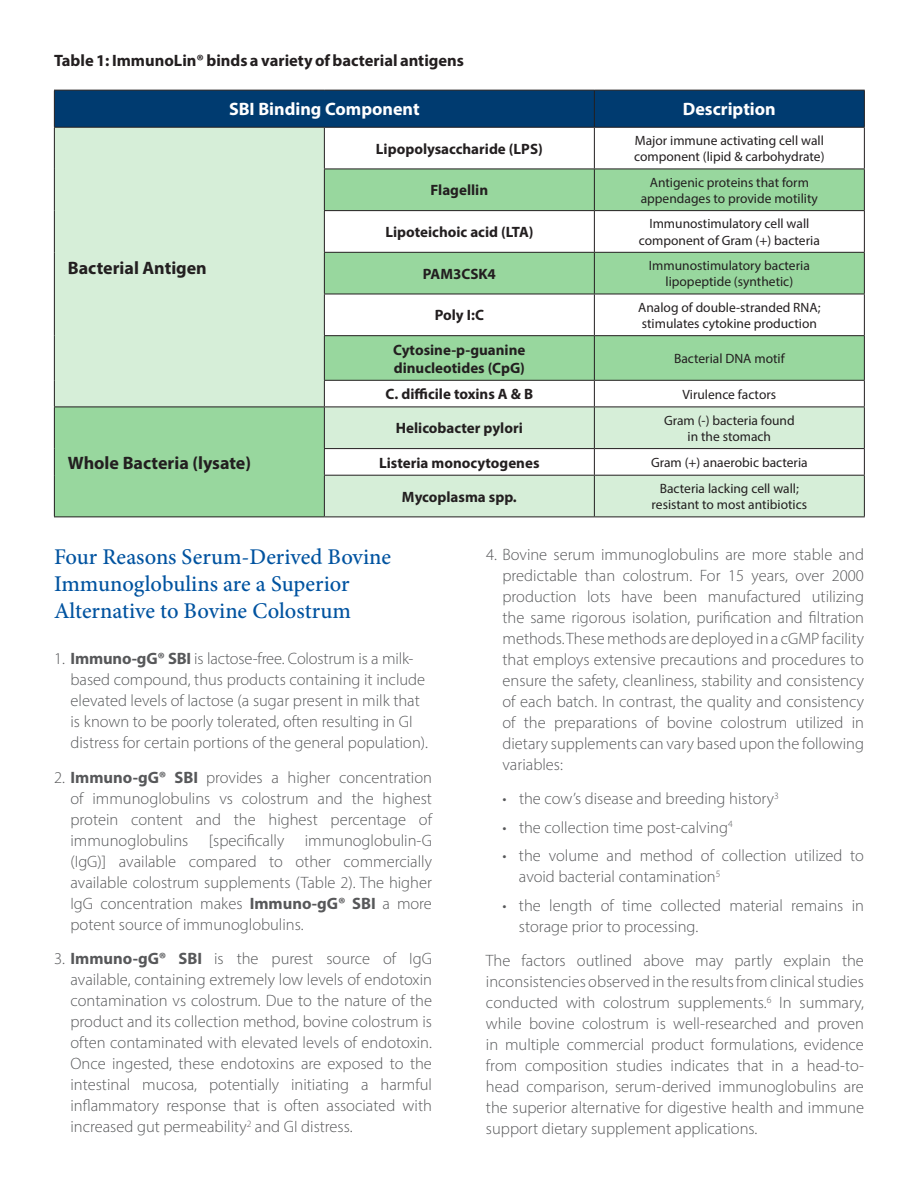
<style>
.page{position:relative;width:918px;height:1188px;background:#fff}
.page>*{position:absolute;margin:0;border:0;box-sizing:border-box;transform-origin:0 0}
.t1{font:500 22.5px/27px "Minion Pro";color:#0153a0}
.t2{font:700 18px "Myriad Pro";color:#231f20}
.t3{font:700 18px "Myriad Pro";color:#fff}
.t4{font:300 16.5px/21px "Myriad Pro";color:#57585a;text-align:justify}
.t5{font:700 16.5px "Myriad Pro";color:#231f20}
.t6{font:700 15px "Myriad Pro";color:#231f20}
.t7{font:13.5px "Myriad Pro";color:#231f20}
.s1{font-weight:700}
</style>
<div class="page">
<div style="left:55px;top:91px;width:809px;height:36px;background:#003b70"></div>
<div style="left:54px;top:127px;width:270px;height:280px;background:#d6eed8"></div>
<div style="left:325px;top:170px;width:539px;height:40px;background:#98d79e"></div>
<div style="left:325px;top:253px;width:539px;height:41px;background:#98d79e"></div>
<div style="left:54px;top:407px;width:270px;height:110px;background:#98d79e"></div>
<hr style="left:54px;top:90px;width:270px;height:1px;background:#231f20">
<hr style="left:54px;top:91px;width:1px;height:36px;background:#231f20">
<hr style="left:324px;top:90px;width:270px;height:1px;background:#231f20">
<hr style="left:594px;top:90px;width:271px;height:1px;background:#231f20">
<hr style="left:594px;top:91px;width:1px;height:36px;background:#231f20">
<hr style="left:864px;top:91px;width:1px;height:36px;background:#231f20">
<hr style="left:54px;top:127px;width:270px;height:1px;background:#231f20">
<hr style="left:54px;top:128px;width:1px;height:41px;background:#231f20">
<hr style="left:54px;top:169px;width:1px;height:42px;background:#231f20">
<hr style="left:54px;top:211px;width:1px;height:41px;background:#231f20">
<hr style="left:54px;top:252px;width:1px;height:42px;background:#231f20">
<hr style="left:54px;top:294px;width:1px;height:42px;background:#231f20">
<hr style="left:54px;top:336px;width:1px;height:44px;background:#231f20">
<svg style="left:54px;top:380px;width:1px;height:27px"></svg>
<hr style="left:324px;top:127px;width:270px;height:1px;background:#231f20">
<hr style="left:324px;top:128px;width:1px;height:41px;background:#231f20">
<hr style="left:594px;top:127px;width:271px;height:1px;background:#231f20">
<hr style="left:594px;top:128px;width:1px;height:41px;background:#231f20">
<hr style="left:864px;top:128px;width:1px;height:41px;background:#231f20">
<hr style="left:324px;top:169px;width:270px;height:1px;background:#231f20">
<hr style="left:324px;top:169px;width:1px;height:41px;background:#231f20">
<hr style="left:594px;top:169px;width:271px;height:1px;background:#231f20">
<hr style="left:594px;top:169px;width:1px;height:41px;background:#231f20">
<hr style="left:864px;top:169px;width:1px;height:41px;background:#231f20">
<hr style="left:324px;top:210px;width:270px;height:1px;background:#231f20">
<hr style="left:324px;top:211px;width:1px;height:41px;background:#231f20">
<hr style="left:594px;top:210px;width:271px;height:1px;background:#231f20">
<hr style="left:594px;top:211px;width:1px;height:41px;background:#231f20">
<hr style="left:864px;top:211px;width:1px;height:41px;background:#231f20">
<hr style="left:324px;top:252px;width:270px;height:1px;background:#231f20">
<hr style="left:324px;top:253px;width:1px;height:41px;background:#231f20">
<hr style="left:594px;top:252px;width:271px;height:1px;background:#231f20">
<hr style="left:594px;top:253px;width:1px;height:41px;background:#231f20">
<hr style="left:864px;top:253px;width:1px;height:41px;background:#231f20">
<hr style="left:324px;top:294px;width:270px;height:1px;background:#231f20">
<hr style="left:324px;top:294px;width:1px;height:41px;background:#231f20">
<hr style="left:594px;top:294px;width:271px;height:1px;background:#231f20">
<hr style="left:594px;top:294px;width:1px;height:41px;background:#231f20">
<hr style="left:864px;top:294px;width:1px;height:41px;background:#231f20">
<hr style="left:324px;top:335px;width:270px;height:1px;background:#231f20">
<hr style="left:594px;top:335px;width:271px;height:1px;background:#231f20">
<hr style="left:54px;top:407px;width:270px;height:1px;background:#231f20">
<hr style="left:54px;top:407px;width:1px;height:42px;background:#231f20">
<svg style="left:54px;top:449px;width:1px;height:26px"></svg>
<hr style="left:54px;top:475px;width:1px;height:42px;background:#231f20">
<hr style="left:54px;top:517px;width:270px;height:1px;background:#231f20">
<svg style="left:324px;top:336px;width:541px;height:181px"></svg>
<hr style="left:324px;top:475px;width:270px;height:1px;background:#231f20">
<hr style="left:324px;top:476px;width:1px;height:41px;background:#231f20">
<hr style="left:594px;top:475px;width:271px;height:1px;background:#231f20">
<hr style="left:594px;top:476px;width:1px;height:41px;background:#231f20">
<hr style="left:864px;top:476px;width:1px;height:41px;background:#231f20">
<hr style="left:324px;top:517px;width:270px;height:1px;background:#231f20">
<hr style="left:594px;top:517px;width:271px;height:1px;background:#231f20">
<p class="t5" style="left:54px;top:50px;width:412px">Table 1: ImmunoLin® binds a variety of bacterial antigens</p>
<p class="t3" style="left:229px;top:98px;width:192px">SBI Binding Component</p>
<p class="t3" style="left:683px;top:98px;width:94px">Description</p>
<p class="t2" style="left:68px;top:256px;width:140px">Bacterial Antigen</p>
<p class="t2" style="left:68px;top:451px;width:185px">Whole Bacteria (lysate)</p>
<p class="t6" style="left:376px;top:139px;width:168px">Lipopolysaccharide (LPS)</p>
<p class="t6" style="left:431px;top:181px;width:59px">Flagellin</p>
<p class="t6" style="left:385px;top:222px;width:150px">Lipoteichoic acid (LTA)</p>
<p class="t6" style="left:423px;top:264px;width:75px">PAM3CSK4</p>
<p class="t6" style="left:435px;top:306px;width:51px">Poly I:C</p>
<p class="t6" style="left:393px;top:340px;width:134px">Cytosine-p-guanine</p>
<p class="t6" style="left:394px;top:358px;width:133px">dinucleotides (CpG)</p>
<p class="t7" style="left:635px;top:132px;width:191px">Major immune activating cell wall</p>
<p class="t7" style="left:634px;top:148px;width:192px">component (lipid &amp; carbohydrate)</p>
<p class="t7" style="left:650px;top:174px;width:161px">Antigenic proteins that form</p>
<p class="t7" style="left:641px;top:190px;width:179px">appendages to provide motility</p>
<p class="t7" style="left:649px;top:216px;width:162px">Immunostimulatory cell wall</p>
<p class="t7" style="left:639px;top:232px;width:182px">component of Gram (+) bacteria</p>
<p class="t7" style="left:649px;top:257px;width:162px">Immunostimulatory bacteria</p>
<p class="t7" style="left:666px;top:273px;width:129px">lipopeptide (synthetic)</p>
<p class="t7" style="left:638px;top:299px;width:184px">Analog of double-stranded RNA;</p>
<p class="t7" style="left:642px;top:315px;width:177px">stimulates cytokine production</p>
<p class="t7" style="left:674px;top:350px;width:112px">Bacterial DNA motif</p>
<p class="t6" style="left:386px;top:384px;width:149px">C. difficile toxins A &amp; B</p>
<p class="t7" style="left:683px;top:386px;width:95px">Virulence factors</p>
<p class="t6" style="left:396px;top:419px;width:128px">Helicobacter pylori</p>
<p class="t7" style="left:664px;top:412px;width:132px">Gram (-) bacteria found</p>
<p class="t7" style="left:688px;top:428px;width:85px">in the stomach</p>
<p class="t6" style="left:379px;top:453px;width:162px">Listeria monocytogenes</p>
<p class="t7" style="left:651px;top:454px;width:158px">Gram (+) anaerobic bacteria</p>
<p class="t6" style="left:402px;top:487px;width:116px">Mycoplasma spp.</p>
<p class="t7" style="left:660px;top:480px;width:141px">Bacteria lacking cell wall;</p>
<p class="t7" style="left:652px;top:496px;width:157px">resistant to most antibiotics</p>
<p class="t1" style="left:54px;top:543px;width:339px">Four Reasons Serum-Derived Bovine<br>Immunoglobulins are a Superior<br>Alternative to Bovine Colostrum</p>
<p class="t4" style="left:70px;top:648px;width:359px;text-align:left;text-indent:-16px">1. <span class="s1">Immuno-gG® SBI</span> is lactose-free. Colostrum is a milk&shy;based compound, thus products containing it include elevated levels of lactose (a sugar present in milk that is known to be poorly tolerated, often resulting in GI distress for certain portions of the general population).</p>
<p class="t4" style="left:70px;top:767px;width:363px;text-indent:-16px">2. <span class="s1">Immuno-gG® SBI</span> provides a higher concentration of immunoglobulins vs colostrum and the highest protein content and the highest percentage of immunoglobulins [specifically immunoglobulin-G (IgG)] available compared to other commercially available colostrum supplements (Table 2). The higher IgG concentration makes <span class="s1">Immuno-gG® SBI</span> a more potent source of immunoglobulins.</p>
<p class="t4" style="left:70px;top:948px;width:363px;text-indent:-16px">3. <span class="s1">Immuno-gG® SBI</span> is the purest source of IgG available, containing extremely low levels of endotoxin contamination vs colostrum. Due to the nature of the product and its collection method, bovine colostrum is often contaminated with elevated levels of endotoxin.<br>Once ingested, these endotoxins are exposed to the intestinal mucosa, potentially initiating a harmful inflammatory response that is often associated with increased gut permeability<sup>2</sup> and GI distress.</p>
<p class="t4" style="left:502px;top:544px;width:363px;text-indent:-16px">4. Bovine serum immunoglobulins are more stable and predictable than colostrum. For 15 years, over 2000 production lots have been manufactured utilizing the same rigorous isolation, purification and filtration methods. These methods are deployed in a cGMP facility that employs extensive precautions and procedures to ensure the safety, cleanliness, stability and consistency of each batch. In contrast, the quality and consistency of the preparations of bovine colostrum utilized in dietary supplements can vary based upon the following variables:</p>
<p class="t4" style="left:502px;top:788px;width:278px">• the cow’s disease and breeding history<sup>3</sup></p>
<p class="t4" style="left:502px;top:817px;width:232px">• the collection time post-calving<sup>4</sup></p>
<p class="t4" style="left:519px;top:845px;width:347px;text-indent:-16px">• the volume and method of collection utilized to avoid bacterial contamination<sup>5</sup></p>
<p class="t4" style="left:519px;top:895px;width:346px;text-indent:-16px">• the length of time collected material remains in storage prior to processing.</p>
<p class="t4" style="left:486px;top:950px;width:380px">The factors outlined above may partly explain the inconsistencies observed in the results from clinical studies conducted with colostrum supplements.<sup>6</sup> In summary, while bovine colostrum is well-researched and proven in multiple commercial product formulations, evidence from composition studies indicates that in a head-to&shy;head comparison, serum-derived immunoglobulins are the superior alternative for digestive health and immune support dietary supplement applications.</p>
</div>
